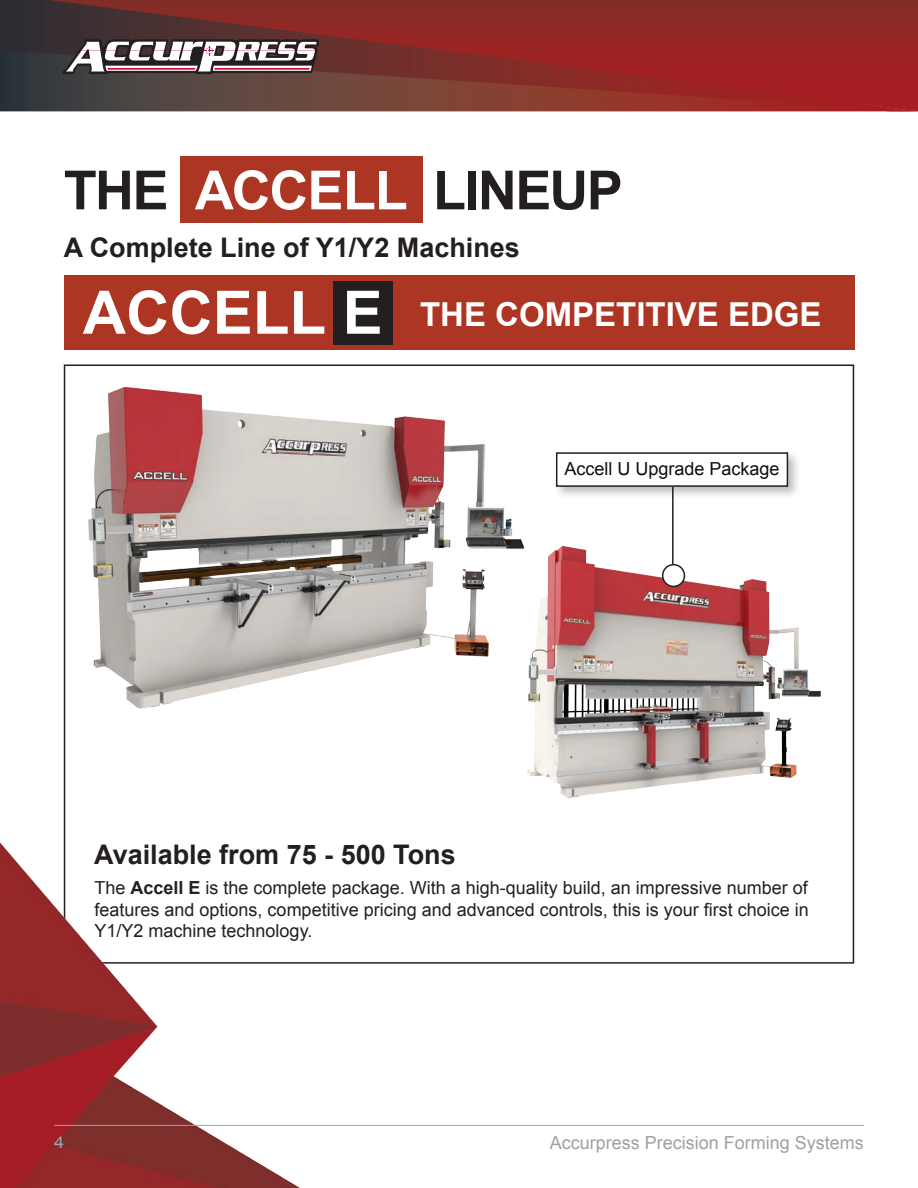
<style>
.page{position:relative;width:918px;height:1188px;background:#fff}
.page>*{position:absolute;margin:0;border:0;box-sizing:border-box;transform-origin:0 0}
.t1{font:700 60px "Arial";color:#fff}
.t2{font:700 54px "Arial";letter-spacing:-.03em;color:#231f20}
.t3{font:700 54px "Arial";letter-spacing:-.02em;color:#fff}
.t4{font:700 33px "Arial";color:#fff}
.t5{font:700 27px "Arial";color:#231f20}
.t6{font:18px/21.6px "Arial";color:#231f20;text-align:justify}
.t7{font:18px "Arial";color:#9ca1a4}
.t8{font:18px "Arial";color:#0f0e11}
.t9{font:16.5px "Arial";color:#9ca1a4;scale:1.1 1}
.s1{font-weight:700}
</style>
<div class="page">
<div style="left:64px;top:275px;width:790px;height:75px;background:#ad3524"></div>
<img style="left:527px;top:545px;width:294px;height:253px">
<img style="left:0;top:836px;width:347px;height:352px">
<div style="left:553px;top:449px;width:248px;height:51px;background:#231f20;opacity:.3"></div>
<div style="left:557px;top:453px;width:230px;height:33px;background:#fff"></div>
<div style="left:556px;top:452px;width:232px;height:35px;border:2px solid #231f20"></div>
<img style="left:88px;top:386px;width:444px;height:328px">
<hr style="left:672px;top:487px;width:2px;height:82px;background:#231f20">
<div style="left:663px;top:565px;width:21px;height:21px;background:#fff;border-radius:50%"></div>
<div style="left:662px;top:564px;width:23px;height:23px;border:2px solid #231f20;border-radius:50%"></div>
<div style="left:334px;top:281px;width:59px;height:63px;background:#231f20"></div>
<div style="left:0;top:0;width:48px;height:50px;background:#2f2d32"></div>
<div style="left:0;top:50px;width:48px;height:61px;background:#2e3439"></div>
<svg style="left:48px;top:0;width:869px;height:111px;background:#812e2b"></svg>
<svg style="left:917px;top:0;width:1px;height:111px"></svg>
<div style="left:180px;top:156px;width:243px;height:66px;background:#ad3524"></div>
<svg style="left:63px;top:40px;width:256px;height:34px"></svg>
<hr style="left:54px;top:1125px;width:810px;height:1px;background:#9ca1a4">
<p class="t2" style="left:64px;top:155px;width:106px">THE</p>
<p class="t3" style="left:195px;top:155px;width:214px">ACCELL</p>
<p class="t2" style="left:433px;top:155px;width:191px">LINEUP</p>
<p class="t5" style="left:64px;top:229px;width:458px">A Complete Line of Y1/Y2 Machines</p>
<p class="t1" style="left:83px;top:273px;width:301px">ACCELL E</p>
<p class="t4" style="left:420px;top:293px;width:403px">THE COMPETITIVE EDGE</p>
<p class="t8" style="left:565px;top:457px;width:217px">Accell U Upgrade Package</p>
<p class="t5" style="left:94px;top:837px;width:363px">Available from 75 - 500 Tons</p>
<p class="t6" style="left:95px;top:877px;width:716px">The <span class="s1">Accell E</span> is the complete package. With a high-quality build, an impressive number of features and options, competitive pricing and advanced controls, this is your first choice in Y1/Y2 machine technology.</p>
<p class="t9" style="left:54px;top:1131px;width:11px">4</p>
<p class="t7" style="left:550px;top:1130px;width:316px">Accurpress Precision Forming Systems</p>
</div>
